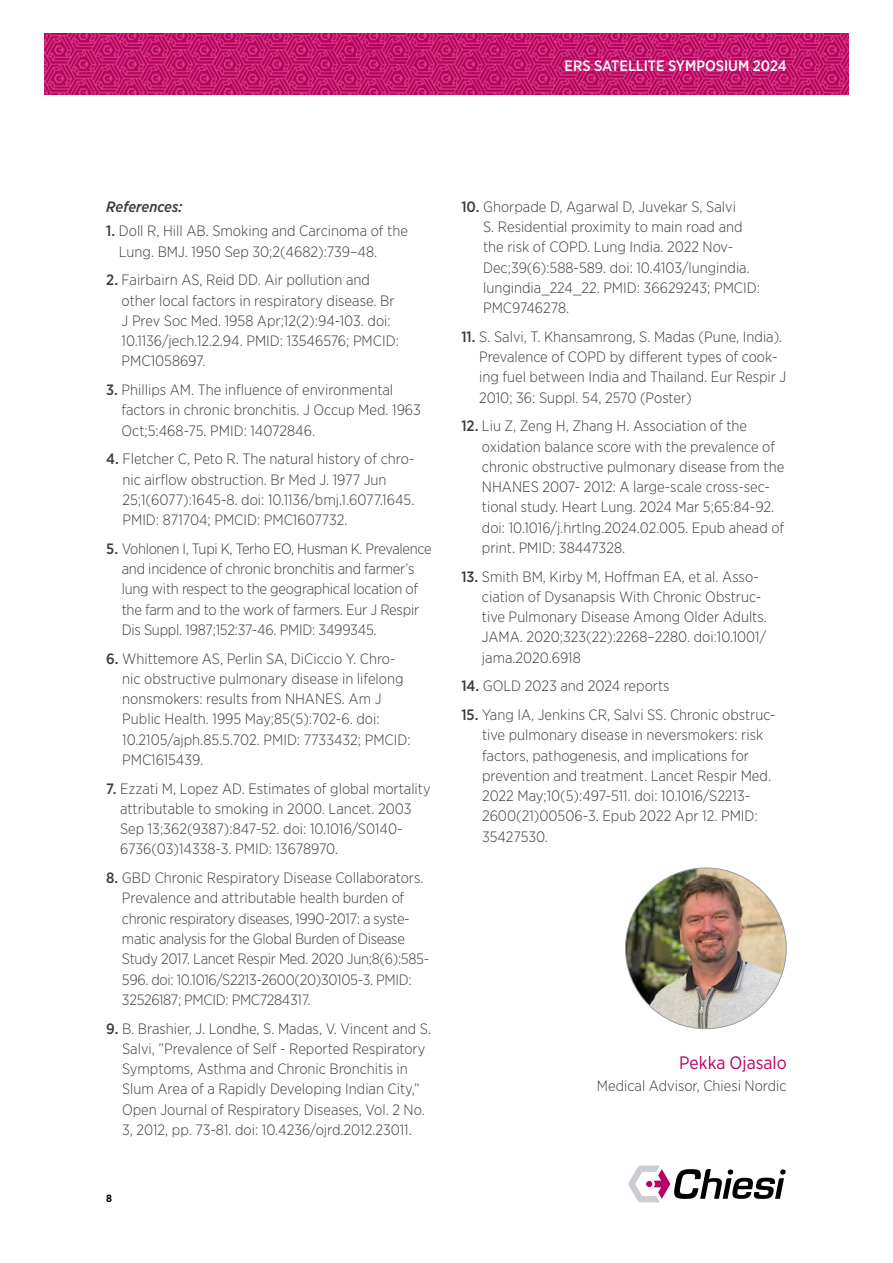
<style>
.page{position:relative;width:893px;height:1263px;background:#fff}
.page>*{position:absolute;margin:0;border:0;box-sizing:border-box;transform-origin:0 0}
.t1{font:18px "Gotham Narrow";color:#b90066}
.t2{font:300 15px/20.2px "Gotham Narrow";color:#3c3c3b}
.t3{font:300 15px/20.2px "Gotham Narrow";letter-spacing:-.02em;color:#3c3c3b}
.t4{font:500 15px "Gotham Narrow";color:#fff}
.t5{font:italic 500 15px "Gotham Narrow";color:#3c3c3b}
.t6{font:700 10.5px "Gotham Narrow";color:#000}
.s1{font-weight:500}
</style>
<div class="page">
<svg style="left:628px;top:1165px;width:158px;height:37px"></svg>
<img style="left:679px;top:34px;width:169px;height:61px">
<img style="left:45px;top:34px;width:634px;height:61px">
<img style="left:625px;top:868px;width:161px;height:161px;border-radius:80px">
<p class="t4" style="left:565px;top:56px;width:224px">ERS SATELLITE SYMPOSIUM 2024</p>
<p class="t5" style="left:106px;top:197px;width:78px">References:</p>
<p class="t2" style="left:119px;top:221px;width:291px;text-indent:-13px"><span class="s1">1.</span> Doll R, Hill AB. Smoking and Carcinoma of the<br>Lung. BMJ. 1950 Sep 30;2(4682):739–48.</p>
<p class="t2" style="left:122px;top:270px;width:279px;text-indent:-15px"><span class="s1">2.</span> Fairbairn AS, Reid DD. Air pollution and other local factors in respiratory disease. Br J Prev Soc Med. 1958 Apr;12(2):94-103. doi:<br>10.1136/jech.12.2.94. PMID: 13546576; PMCID:<br>PMC1058697.</p>
<p class="t2" style="left:122px;top:379px;width:301px;text-indent:-15px"><span class="s1">3.</span> Phillips AM. The influence of environmental factors in chronic bronchitis. J Occup Med. 1963<br>Oct;5:468-75. PMID: 14072846.</p>
<p class="t2" style="left:122px;top:449px;width:293px;text-indent:-16px"><span class="s1">4.</span> Fletcher C, Peto R. The natural history of chro&shy;nic airflow obstruction. Br Med J. 1977 Jun 25;1(6077):1645-8. doi: 10.1136/bmj.1.6077.1645.<br>PMID: 871704; PMCID: PMC1607732.</p>
<p class="t2" style="left:122px;top:538px;width:311px;text-indent:-15px"><span class="s1">5.</span> Vohlonen I, Tupi K, Terho EO, Husman K. Prevalence and incidence of chronic bronchitis and farmer’s lung with respect to the geographical location of the farm and to the work of farmers. Eur J Respir Dis Suppl. 1987;152:37-46. PMID: 3499345.</p>
<p class="t2" style="left:122px;top:648px;width:290px;text-indent:-16px"><span class="s1">6.</span> Whittemore AS, Perlin SA, DiCiccio Y. Chro&shy;nic obstructive pulmonary disease in lifelong nonsmokers: results from NHANES. Am J Public Health. 1995 May;85(5):702-6. doi:<br>10.2105/ajph.85.5.702. PMID: 7733432; PMCID:<br>PMC1615439.</p>
<p class="t2" style="left:120px;top:778px;width:312px;text-indent:-14px"><span class="s1">7.</span> Ezzati M, Lopez AD. Estimates of global mortality attributable to smoking in 2000. Lancet. 2003<br>Sep 13;362(9387):847-52. doi: 10.1016/S0140- 6736(03)14338-3. PMID: 13678970.</p>
<p class="t3" style="left:122px;top:867px;width:309px;text-indent:-16px"><span class="s1">8.</span> GBD Chronic Respiratory Disease Collaborators.<br>Prevalence and attributable health burden of chronic respiratory diseases, 1990-2017: a syste&shy;matic analysis for the Global Burden of Disease Study 2017. Lancet Respir Med. 2020 Jun;8(6):585- 596. doi: 10.1016/S2213-2600(20)30105-3. PMID:<br>32526187; PMCID: PMC7284317.</p>
<p class="t2" style="left:122px;top:1018px;width:311px;text-indent:-16px"><span class="s1">9.</span> B. Brashier, J. Londhe, S. Madas, V. Vincent and S.<br>Salvi, ”Prevalence of Self - Reported Respiratory Symptoms, Asthma and Chronic Bronchitis in Slum Area of a Rapidly Developing Indian City,” Open Journal of Respiratory Diseases, Vol. 2 No.<br>3, 2012, pp. 73-81. doi: 10.4236/ojrd.2012.23011.</p>
<p class="t6" style="left:106px;top:1192px;width:7px">8</p>
<p class="t2" style="left:483px;top:196px;width:278px;text-indent:-22px"><span class="s1">10.</span> Ghorpade D, Agarwal D, Juvekar S, Salvi<br>S. Residential proximity to main road and the risk of COPD. Lung India. 2022 Nov-Dec;39(6):588-589. doi: 10.4103/lungindia. lungindia_224_22. PMID: 36629243; PMCID:<br>PMC9746278.</p>
<p class="t2" style="left:479px;top:326px;width:309px;text-indent:-18px"><span class="s1">11.</span> S. Salvi, T. Khansamrong, S. Madas (Pune, India).<br>Prevalence of COPD by different types of cook&shy;ing fuel between India and Thailand. Eur Respir J 2010; 36: Suppl. 54, 2570 (Poster)</p>
<p class="t2" style="left:482px;top:416px;width:304px;text-indent:-21px"><span class="s1">12.</span> Liu Z, Zeng H, Zhang H. Association of the oxidation balance score with the prevalence of chronic obstructive pulmonary disease from the NHANES 2007- 2012: A large-scale cross-sec&shy;tional study. Heart Lung. 2024 Mar 5;65:84-92. doi: 10.1016/j.hrtlng.2024.02.005. Epub ahead of print. PMID: 38447328.</p>
<p class="t2" style="left:482px;top:566px;width:286px;text-indent:-21px"><span class="s1">13.</span> Smith BM, Kirby M, Hoffman EA, et al. Asso&shy;ciation of Dysanapsis With Chronic Obstruc&shy;tive Pulmonary Disease Among Older Adults.<br>JAMA. 2020;323(22):2268–2280. doi:10.1001/ jama.2020.6918</p>
<p class="t2" style="left:461px;top:676px;width:210px"><span class="s1">14.</span> GOLD 2023 and 2024 reports</p>
<p class="t2" style="left:482px;top:704px;width:295px;text-indent:-21px"><span class="s1">15.</span> Yang IA, Jenkins CR, Salvi SS. Chronic obstruc&shy;tive pulmonary disease in neversmokers: risk factors, pathogenesis, and implications for prevention and treatment. Lancet Respir Med.<br>2022 May;10(5):497-511. doi: 10.1016/S2213- 2600(21)00506-3. Epub 2022 Apr 12. PMID:<br>35427530.</p>
<p class="t1" style="left:679px;top:1051px;width:109px">Pekka Ojasalo</p>
<p class="t2" style="left:597px;top:1075px;width:191px">Medical Advisor, Chiesi Nordic</p>
</div>
